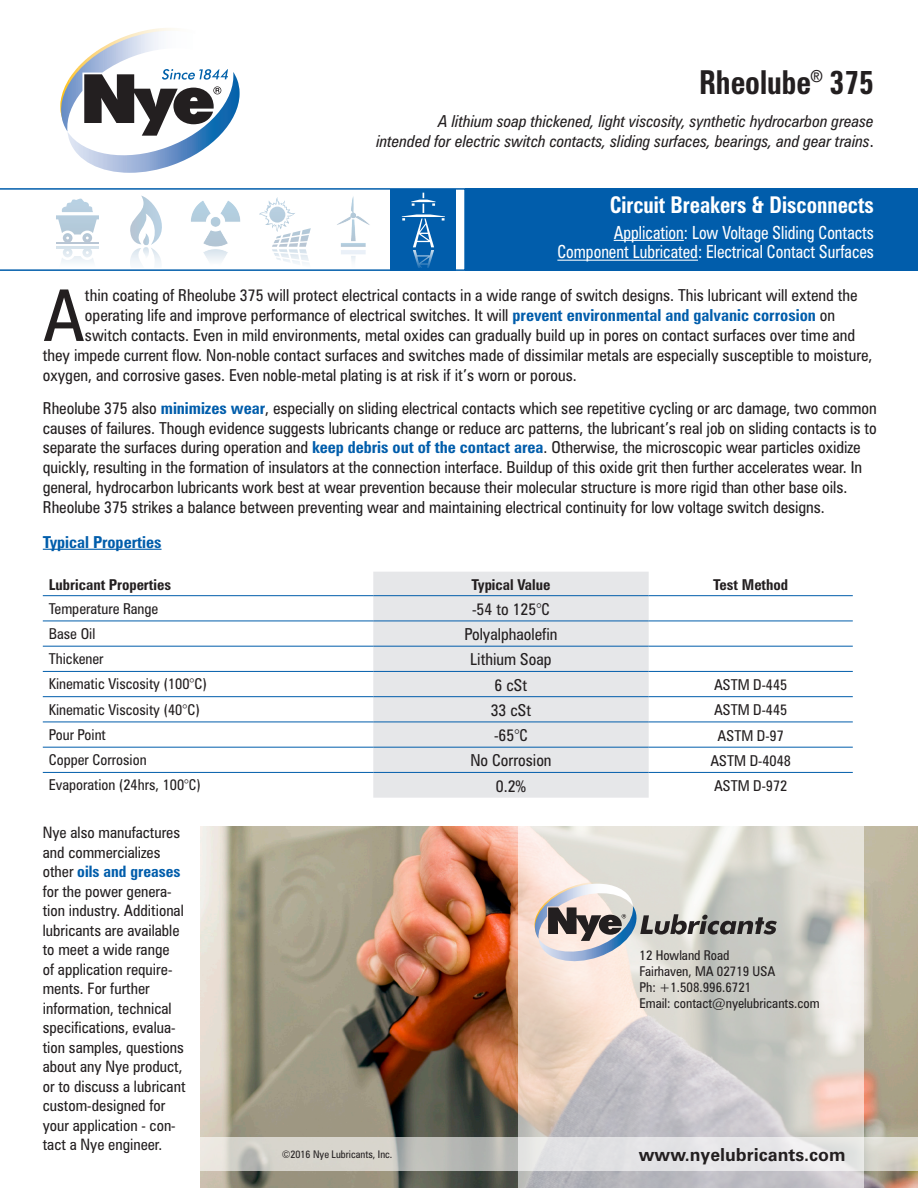
<style>
.page{position:relative;width:918px;height:1188px;background:#fff}
.page>*{position:absolute;margin:0;border:0;box-sizing:border-box;transform-origin:0 0}
.t1{font:condensed 71.55px "Zurich BT";color:#231f20}
.t2{font:700 condensed 33px "Zurich BT";color:#231f20;scale:.91 1}
.t3{font:700 condensed 23.1px "Zurich BT";color:#fff;scale:.91 1}
.t4{font:condensed 18.15px "Zurich BT";color:#fff;scale:.91 1}
.t5{font:700 18px "Zurich BT";color:#231f20}
.t6{font:condensed 16.5px/19.8px "Zurich BT";color:#231f20}
.t7{font:italic condensed 16.5px "Zurich BT";color:#231f20}
.t8{font:700 condensed 16.5px "Zurich BT";color:#015dab}
.t9{font:condensed 15.75px/19.5px "Zurich BT";color:#231f20}
.t10{font:condensed 15px "Zurich BT";color:#231f20}
.t11{font:700 condensed 15px "Zurich BT";color:#231f20}
.t12{font:condensed 13.5px "Zurich BT";color:#231f20}
.t13{font:condensed 10.5px "Zurich BT";color:#231f20}
.s1{font-style:normal;font-size:18.15px}
.s2{font-weight:700;color:#015dab}
</style>
<div class="page">
<img style="left:201px;top:826px;width:717px;height:362px">
<svg style="left:200px;top:1137px;width:718px;height:33px;background:#cccbc4"></svg>
<hr style="left:43px;top:549px;width:119px;height:1px;background:#015dab">
<div style="left:373px;top:572px;width:276px;height:226px;background:#e6e7e9"></div>
<hr style="left:43px;top:595px;width:330px;height:1px;background:#015dab">
<hr style="left:373px;top:595px;width:276px;height:1px;background:#015dab">
<hr style="left:649px;top:595px;width:204px;height:1px;background:#015dab">
<hr style="left:43px;top:621px;width:330px;height:1px;background:#015dab">
<hr style="left:373px;top:621px;width:276px;height:1px;background:#015dab">
<hr style="left:649px;top:621px;width:204px;height:1px;background:#015dab">
<hr style="left:43px;top:646px;width:330px;height:1px;background:#015dab">
<hr style="left:373px;top:646px;width:276px;height:1px;background:#015dab">
<hr style="left:649px;top:646px;width:204px;height:1px;background:#015dab">
<hr style="left:43px;top:671px;width:330px;height:1px;background:#015dab">
<hr style="left:373px;top:671px;width:276px;height:1px;background:#015dab">
<hr style="left:649px;top:671px;width:204px;height:1px;background:#015dab">
<hr style="left:43px;top:696px;width:330px;height:1px;background:#015dab">
<hr style="left:373px;top:696px;width:276px;height:1px;background:#015dab">
<hr style="left:649px;top:696px;width:204px;height:1px;background:#015dab">
<hr style="left:43px;top:722px;width:330px;height:1px;background:#015dab">
<hr style="left:373px;top:722px;width:276px;height:1px;background:#015dab">
<hr style="left:649px;top:722px;width:204px;height:1px;background:#015dab">
<hr style="left:43px;top:747px;width:330px;height:1px;background:#015dab">
<hr style="left:373px;top:747px;width:276px;height:1px;background:#015dab">
<hr style="left:649px;top:747px;width:204px;height:1px;background:#015dab">
<hr style="left:43px;top:772px;width:330px;height:1px;background:#015dab">
<hr style="left:373px;top:772px;width:276px;height:1px;background:#015dab">
<hr style="left:649px;top:772px;width:204px;height:1px;background:#015dab">
<div style="left:465px;top:188px;width:453px;height:83px;background:#015dab"></div>
<hr style="left:614px;top:240px;width:70px;height:1px;background:#fff">
<hr style="left:557px;top:260px;width:141px;height:1px;background:#fff">
<svg style="left:0;top:188px;width:465px;height:83px"></svg>
<svg style="left:518px;top:826px;width:345px;height:362px;background:#d9d4cf"></svg>
<svg style="left:60px;top:31px;width:180px;height:142px"></svg>
<svg style="left:530px;top:882px;width:247px;height:84px;background:#c1bfbc"></svg>
<p class="t2" style="left:699px;top:62px;width:194px">Rheolube<sup>®</sup> 375</p>
<p class="t7" style="left:439px;top:111px;width:437px">A lithium soap thickened, light viscosity, synthetic hydrocarbon grease</p>
<p class="t7" style="left:377px;top:131px;width:499px">intended for electric switch contacts, sliding surfaces, bearings, and gear trains<span class="s1">.</span></p>
<p class="t3" style="left:610px;top:191px;width:292px">Circuit Breakers &amp; Disconnects</p>
<p class="t4" style="left:614px;top:221px;width:287px">Application: Low Voltage Sliding Contacts</p>
<p class="t4" style="left:557px;top:241px;width:349px">Component Lubricated: Electrical Contact Surfaces</p>
<p class="t1" style="left:43px;top:272px;width:44px">A</p>
<p class="t6" style="left:85px;top:285px;width:774px">thin coating of Rheolube 375 will protect electrical contacts in a wide range of switch designs. This lubricant will extend the</p>
<p class="t6" style="left:85px;top:305px;width:752px">operating life and improve performance of electrical switches. It will <span class="s2">prevent environmental and galvanic corrosion</span> on</p>
<p class="t6" style="left:85px;top:325px;width:772px">switch contacts. Even in mild environments, metal oxides can gradually build up in pores on contact surfaces over time and</p>
<p class="t6" style="left:43px;top:345px;width:831px">they impede current flow. Non-noble contact surfaces and switches made of dissimilar metals are especially susceptible to moisture,</p>
<p class="t6" style="left:43px;top:365px;width:535px">oxygen, and corrosive gases. Even noble-metal plating is at risk if it’s worn or porous.</p>
<p class="t6" style="left:43px;top:398px;width:836px">Rheolube 375 also <span class="s2">minimizes wear</span>, especially on sliding electrical contacts which see repetitive cycling or arc damage, two common causes of failures. Though evidence suggests lubricants change or reduce arc patterns, the lubricant’s real job on sliding contacts is to separate the surfaces during operation and <span class="s2">keep debris out of the contact area</span>. Otherwise, the microscopic wear particles oxidize quickly, resulting in the formation of insulators at the connection interface. Buildup of this oxide grit then further accelerates wear. In general, hydrocarbon lubricants work best at wear prevention because their molecular structure is more rigid than other base oils.<br>Rheolube 375 strikes a balance between preventing wear and maintaining electrical continuity for low voltage switch designs.</p>
<p class="t8" style="left:43px;top:532px;width:120px">Typical Properties</p>
<p class="t11" style="left:49px;top:575px;width:124px">Lubricant Properties</p>
<p class="t11" style="left:472px;top:575px;width:80px">Typical Value</p>
<p class="t11" style="left:713px;top:575px;width:77px">Test Method</p>
<p class="t10" style="left:49px;top:599px;width:111px">Temperature Range</p>
<p class="t6" style="left:472px;top:599px;width:79px">-54 to 125°C</p>
<p class="t10" style="left:49px;top:625px;width:48px">Base Oil</p>
<p class="t6" style="left:464px;top:624px;width:95px">Polyalphaolefin</p>
<p class="t10" style="left:49px;top:650px;width:56px">Thickener</p>
<p class="t6" style="left:470px;top:650px;width:83px">Lithium Soap</p>
<p class="t10" style="left:49px;top:675px;width:160px">Kinematic Viscosity (100°C)</p>
<p class="t6" style="left:495px;top:675px;width:34px">6 cSt</p>
<p class="t10" style="left:714px;top:676px;width:75px">ASTM D-445</p>
<p class="t10" style="left:49px;top:700px;width:152px">Kinematic Viscosity (40°C)</p>
<p class="t6" style="left:491px;top:700px;width:42px">33 cSt</p>
<p class="t10" style="left:714px;top:701px;width:75px">ASTM D-445</p>
<p class="t10" style="left:49px;top:726px;width:59px">Pour Point</p>
<p class="t6" style="left:494px;top:725px;width:35px">-65°C</p>
<p class="t10" style="left:718px;top:726px;width:68px">ASTM D-97</p>
<p class="t10" style="left:49px;top:751px;width:99px">Copper Corrosion</p>
<p class="t6" style="left:470px;top:751px;width:83px">No Corrosion</p>
<p class="t10" style="left:710px;top:751px;width:82px">ASTM D-4048</p>
<p class="t10" style="left:49px;top:776px;width:153px">Evaporation (24hrs, 100°C)</p>
<p class="t6" style="left:496px;top:776px;width:32px">0.2%</p>
<p class="t10" style="left:714px;top:777px;width:75px">ASTM D-972</p>
<p class="t9" style="left:43px;top:823px;width:144px">Nye also manufactures and commercializes other <span class="s2">oils and greases </span>for the power genera&shy;tion industry. Additional lubricants are available to meet a wide range<br>of application require&shy;ments. For further information, technical specifications, evalua&shy;tion samples, questions about any Nye product, or to discuss a lubricant custom-designed for your application - con&shy;tact a Nye engineer.</p>
<p class="t12" style="left:640px;top:947px;width:92px">12 Howland Road</p>
<p class="t12" style="left:640px;top:963px;width:137px">Fairhaven, MA 02719 USA</p>
<p class="t12" style="left:640px;top:979px;width:113px">Ph: +1.508.996.6721</p>
<p class="t12" style="left:640px;top:995px;width:182px">Email: contact@nyelubricants.com</p>
<p class="t5" style="left:639px;top:1144px;width:208px">www.nyelubricants.com</p>
<p class="t13" style="left:282px;top:1148px;width:112px">©2016 Nye Lubricants, Inc.</p>
</div>
